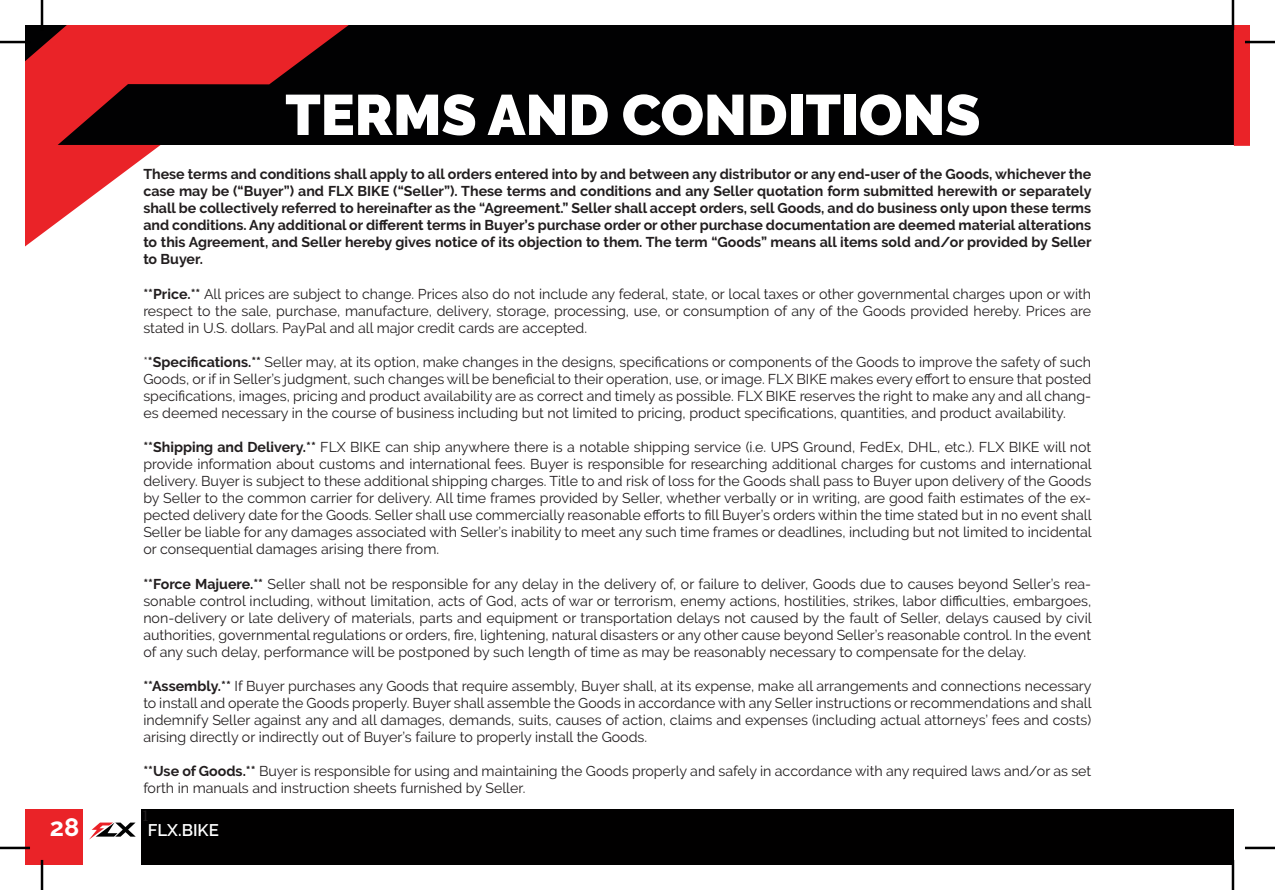
<style>
.page{position:relative;width:1275px;height:890px;background:#fff}
.page>*{position:absolute;margin:0;border:0;box-sizing:border-box;transform-origin:0 0}
.t1{font:900 56.8px "Raleway";color:#fff}
.t2{font:700 25.2px "Raleway";color:#fff}
.t3{font:600 16.8px "Raleway";color:#fff}
.t4{font:16.8px "Minion Pro";color:#221e1f}
.t5{font:14.2px/17px "Raleway";color:#221e1f;text-align:justify}
.t6{font:700 14.2px/17px "Raleway";color:#221e1f;text-align:justify}
.s1{font-weight:700}
</style>
<div class="page">
<div style="left:25px;top:808px;width:58px;height:56px;background:#ea2328"></div>
<div style="left:25px;top:25px;width:1225px;height:120px;background:#010102"></div>
<svg style="left:25px;top:25px;width:324px;height:222px"></svg>
<div style="left:141px;top:808px;width:1092px;height:56px;background:#010000"></div>
<svg style="left:89px;top:822px;width:47px;height:17px"></svg>
<svg style="left:1233px;top:25px;width:17px;height:121px;background:#dd2126"></svg>
<hr style="left:0;top:41px;width:30px;height:2px;background:#000">
<hr style="left:1245px;top:41px;width:30px;height:2px;background:#000">
<hr style="left:0;top:846px;width:30px;height:2px;background:#000">
<hr style="left:1245px;top:846px;width:30px;height:2px;background:#000">
<hr style="left:41px;top:0;width:2px;height:30px;background:#000">
<hr style="left:41px;top:859px;width:2px;height:30px;background:#000">
<hr style="left:1231px;top:0;width:3px;height:30px;background:#000">
<hr style="left:1231px;top:859px;width:3px;height:30px;background:#000">
<h1 class="t1" style="left:285px;top:91px;width:696px">TERMS AND CONDITIONS</h1>
<p class="t6" style="left:143px;top:166px;width:949px">These terms and conditions shall apply to all orders entered into by and between any distributor or any end-user of the Goods, whichever the case may be (“Buyer”) and FLX BIKE (“Seller”). These terms and conditions and any Seller quotation form submitted herewith or separately shall be collectively referred to hereinafter as the “Agreement.” Seller shall accept orders, sell Goods, and do business only upon these terms and conditions. Any additional or different terms in Buyer’s purchase order or other purchase documentation are deemed material alterations to this Agreement, and Seller hereby gives notice of its objection to them. The term “Goods” means all items sold and/or provided by Seller to Buyer.</p>
<p class="t5" style="left:143px;top:286px;width:949px"><span class="s1">**Price.**</span> All prices are subject to change. Prices also do not include any federal, state, or local taxes or other governmental charges upon or with respect to the sale, purchase, manufacture, delivery, storage, processing, use, or consumption of any of the Goods provided hereby. Prices are stated in U.S. dollars. PayPal and all major credit cards are accepted.</p>
<p class="t5" style="left:143px;top:354px;width:949px">*<span class="s1">*Specifications.**</span> Seller may, at its option, make changes in the designs, specifications or components of the Goods to improve the safety of such Goods, or if in Seller’s judgment, such changes will be beneficial to their operation, use, or image. FLX BIKE makes every effort to ensure that posted specifications, images, pricing and product availability are as correct and timely as possible. FLX BIKE reserves the right to make any and all chang&shy;es deemed necessary in the course of business including but not limited to pricing, product specifications, quantities, and product availability.</p>
<p class="t5" style="left:143px;top:438px;width:950px"><span class="s1">**Shipping and Delivery.**</span> FLX BIKE can ship anywhere there is a notable shipping service (i.e. UPS Ground, FedEx, DHL, etc.). FLX BIKE will not provide information about customs and international fees. Buyer is responsible for researching additional charges for customs and international delivery. Buyer is subject to these additional shipping charges. Title to and risk of loss for the Goods shall pass to Buyer upon delivery of the Goods by Seller to the common carrier for delivery. All time frames provided by Seller, whether verbally or in writing, are good faith estimates of the ex&shy;pected delivery date for the Goods. Seller shall use commercially reasonable efforts to fill Buyer’s orders within the time stated but in no event shall Seller be liable for any damages associated with Seller’s inability to meet any such time frames or deadlines, including but not limited to incidental or consequential damages arising there from.</p>
<p class="t5" style="left:143px;top:576px;width:950px"><span class="s1">**Force Majuere.**</span> Seller shall not be responsible for any delay in the delivery of, or failure to deliver, Goods due to causes beyond Seller’s rea&shy;sonable control including, without limitation, acts of God, acts of war or terrorism, enemy actions, hostilities, strikes, labor difficulties, embargoes, non-delivery or late delivery of materials, parts and equipment or transportation delays not caused by the fault of Seller, delays caused by civil authorities, governmental regulations or orders, fire, lightening, natural disasters or any other cause beyond Seller’s reasonable control. In the event of any such delay, performance will be postponed by such length of time as may be reasonably necessary to compensate for the delay.</p>
<p class="t5" style="left:143px;top:678px;width:950px"><span class="s1">**Assembly.**</span> If Buyer purchases any Goods that require assembly, Buyer shall, at its expense, make all arrangements and connections necessary to install and operate the Goods properly. Buyer shall assemble the Goods in accordance with any Seller instructions or recommendations and shall indemnify Seller against any and all damages, demands, suits, causes of action, claims and expenses (including actual attorneys’ fees and costs) arising directly or indirectly out of Buyer’s failure to properly install the Goods.</p>
<p class="t5" style="left:143px;top:763px;width:949px"><span class="s1">**Use of Goods.**</span> Buyer is responsible for using and maintaining the Goods properly and safely in accordance with any required laws and/or as set forth in manuals and instruction sheets furnished by Seller.</p>
<p class="t4" style="left:141px;top:805px;width:10px">1</p>
<h2 class="t2" style="left:50px;top:816px;width:31px">28</h2>
<p class="t3" style="left:148px;top:819px;width:73px">FLX.BIKE</p>
</div>
